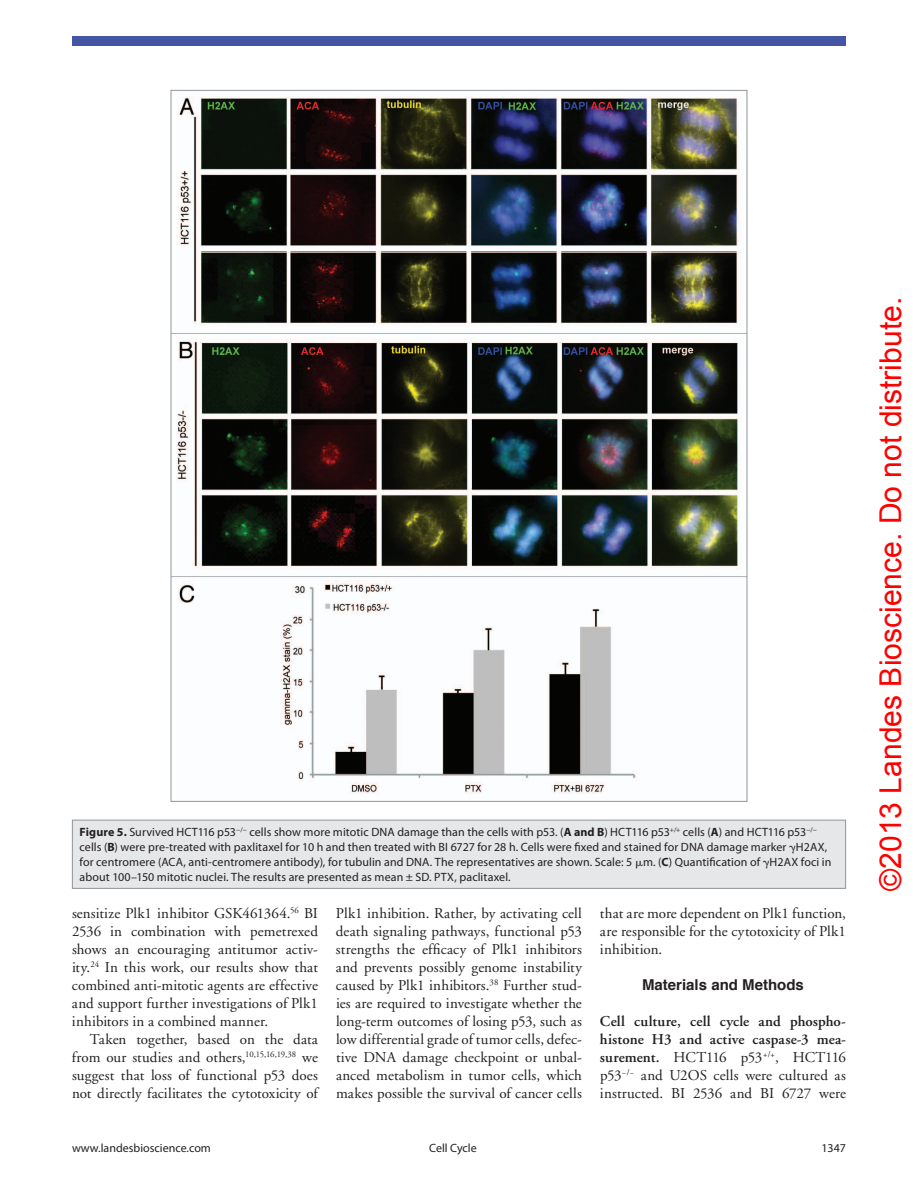
<style>
.page{position:relative;width:918px;height:1188px;background:#fff}
.page>*{position:absolute;margin:0;border:0;box-sizing:border-box;transform-origin:0 0}
.t1{font:30.15px "Arial";color:#f00}
.t2{font:15px/18px "Adobe Garamond";letter-spacing:.005em;color:#231f20;text-align:justify}
.t3{font:700 15px "Helvetica";color:#231f20}
.t4{font:12px/15px "Myriad Pro";letter-spacing:.005em;color:#231f20}
.s1{font-weight:700}
.s2{font-family:"Universal Std Greekw Math Pi"}
.s3{font-weight:600}
</style>
<div class="page">
<div style="left:72px;top:36px;width:774px;height:10px;background:#4455a4"></div>
<div style="left:72px;top:820px;width:774px;height:68px;background:#e6e7e9"></div>
<div style="left:72px;top:820px;width:774px;height:69px;border:1px solid #939598"></div>
<img style="left:173px;top:96px;width:572px;height:698px">
<p class="t4" style="left:79px;top:825px;width:753px"><span class="s1">Figure 5.</span> Survived HCT116 p53<sup>−/−</sup> cells show more mitotic DNA damage than the cells with p53. (<span class="s1">A and B</span>) HCT116 p53<sup>+/+</sup> cells (<span class="s1">A</span>) and HCT116 p53<sup>−/− </sup>cells (<span class="s1">B</span>) were pre-treated with paxlitaxel for 10 h and then treated with BI 6727 for 28 h. Cells were fixed and stained for DNA damage marker <span class="s2">γ</span>H2AX , for centromere (ACA, anti-centromere antibody), for tubulin and DNA. The representatives are shown. Scale: 5 <span class="s2">μ</span>m. (<span class="s1">C</span>) Quantification of <span class="s2">γ</span>H2AX foci in about 100–150 mitotic nuclei. The results are presented as mean ± SD. PTX , paclitaxel.</p>
<p class="t2" style="left:72px;top:905px;width:248px">sensitize Plk1 inhibitor GSK461364.<sup>56</sup> BI 2536 in combination with pemetrexed shows an encouraging antitumor activ&shy;ity.<sup>24</sup> In this work, our results show that combined anti-mitotic agents are effective and support further investigations of Plk1 inhibitors in a combined manner.</p>
<p class="t2" style="left:72px;top:1031px;width:248px;text-indent:18px">Taken together, based on the data from our studies and others,<sup>10,15,16,19,38</sup> we suggest that loss of functional p53 does not directly facilitates the cytotoxicity of</p>
<p class="t2" style="left:336px;top:905px;width:248px">Plk1 inhibition. Rather, by activating cell death signaling pathways, functional p53 strengths the efficacy of Plk1 inhibitors and prevents possibly genome instability caused by Plk1 inhibitors.<sup>38</sup> Further stud&shy;ies are required to investigate whether the long-term outcomes of losing p53, such as low differential grade of tumor cells, defec&shy;tive DNA damage checkpoint or unbal&shy;anced metabolism in tumor cells, which makes possible the survival of cancer cells</p>
<p class="t2" style="left:600px;top:905px;width:247px">that are more dependent on Plk1 function, are responsible for the cytotoxicity of Plk1 inhibition.</p>
<p class="t3" style="left:642px;top:973px;width:163px">Materials and Methods</p>
<p class="t2" style="left:600px;top:1013px;width:248px"><span class="s3">Cell culture, cell cycle and phospho&shy;histone H3 and active caspase-3 mea&shy;surement.</span> HCT116 p53<sup>+/+</sup>, HCT116 p53<sup>−/−</sup> and U2OS cells were cultured as instructed. BI 2536 and BI 6727 were</p>
<p class="t4" style="left:72px;top:1141px;width:140px">www.landesbioscience.com</p>
<p class="t4" style="left:429px;top:1141px;width:49px">Cell Cycle</p>
<p class="t4" style="left:821px;top:1141px;width:26px">1347</p>
<h1 class="t1" style="left:871px;top:891px;width:595px;rotate:-90deg">©2013 Landes Bioscience. Do not distribute.</h1>
</div>
